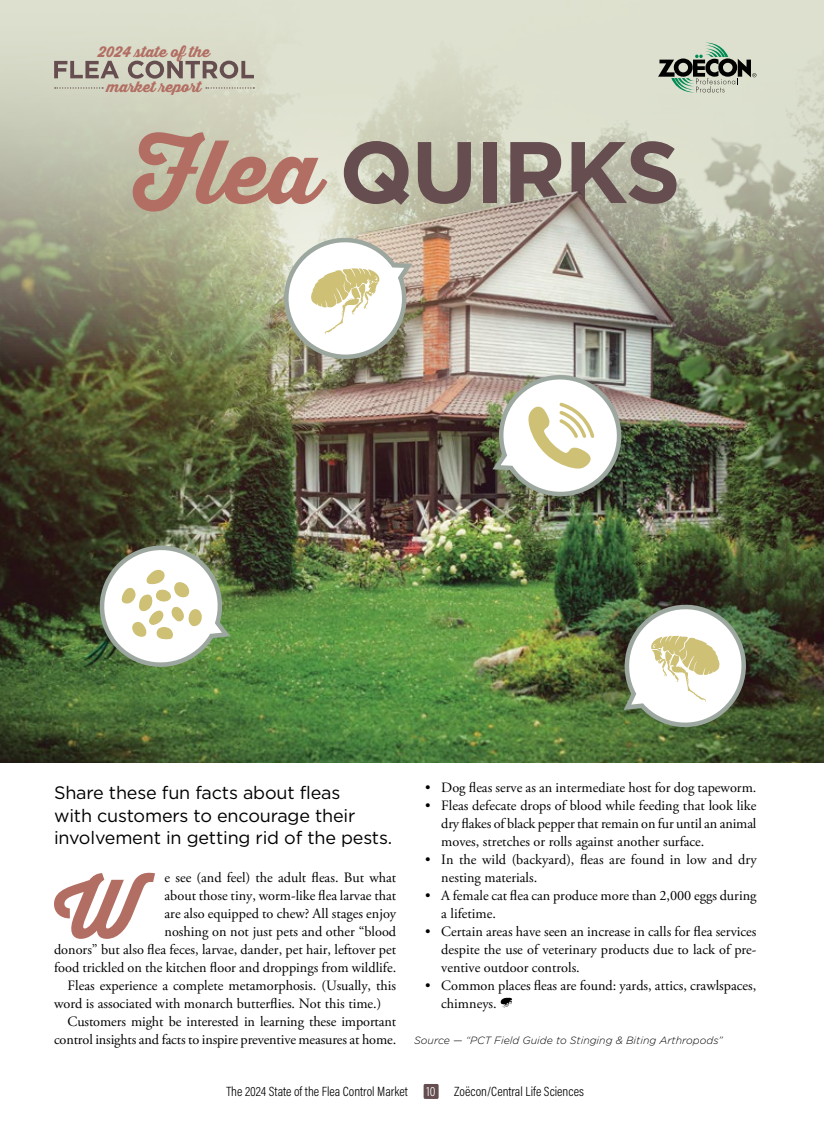
<style>
.page{position:relative;width:824px;height:1134px;background:#fff}
.page>*{position:absolute;margin:0;border:0;box-sizing:border-box;transform-origin:0 0}
.t1{font:700 87px "Gotham";letter-spacing:-.02em;color:#654d50}
.t2{font:77.4px "Thirsty Script Extrabold Demo";color:#b26e63}
.t3{font:18px/22.5px "Gotham";letter-spacing:-.01em;color:#000}
.t4{font:14.7px "Thirsty Script Extrabold Demo";color:#b26e63}
.t5{font:14.25px/18px "Adobe Garamond Pro";color:#000}
.t6{font:300 13.5px "Acumin Pro Cond";color:#000}
.t7{font:300 13.5px "Acumin Pro Cond";color:#fff}
.t8{font:italic 300 10.5px "Gotham";color:#000}
.s1{font-family:"Thirsty Script Extrabold Demo";font-weight:400;color:#b26e63}
</style>
<div class="page">
<img style="left:0;top:371px;width:824px;height:392px">
<svg style="left:0;top:0;width:824px;height:371px;background:#c0c3ad"></svg>
<svg style="left:54px;top:61px;width:200px;height:18px;background:#a59c92"></svg>
<svg style="left:55px;top:87px;width:48px;height:2px"></svg>
<svg style="left:206px;top:87px;width:48px;height:2px"></svg>
<svg style="left:500px;top:998px;width:12px;height:10px"></svg>
<img style="left:225px;top:182px;width:531px;height:214px">
<svg style="left:278px;top:233px;width:138px;height:132px"></svg>
<svg style="left:620px;top:599px;width:137px;height:139px"></svg>
<img style="left:94px;top:540px;width:141px;height:132px">
<img style="left:488px;top:369px;width:139px;height:132px">
<div style="left:423px;top:1084px;width:15px;height:15px;background:#654d50;border-radius:2px"></div>
<svg style="left:658px;top:41px;width:98px;height:53px;background:#a4ac9d"></svg>
<p class="t4" style="left:98px;top:41px;width:113px">2024 state of the</p>
<p class="t4" style="left:107px;top:76px;width:96px">market report</p>
<h1 class="t1" style="left:133px;top:122px;width:549px"><span class="s1">Flea</span> QUIRKS</h1>
<p class="t3" style="left:54px;top:781px;width:340px">Share these fun facts about fleas<br>with customers to encourage their involvement in getting rid of the pests.</p>
<p class="t5" style="left:425px;top:779px;width:333px">• Dog fleas serve as an intermediate host for dog tapeworm.</p>
<p class="t5" style="left:441px;top:797px;width:317px;text-align:justify;text-indent:-16px">• Fleas defecate drops of blood while feeding that look like dry flakes of black pepper that remain on fur until an animal moves, stretches or rolls against another surface.</p>
<p class="t5" style="left:441px;top:851px;width:317px;text-indent:-16px">• In the wild (backyard), fleas are found in low and dry nesting materials.</p>
<p class="t5" style="left:441px;top:887px;width:317px;text-indent:-16px">• A female cat flea can produce more than 2,000 eggs during a lifetime.</p>
<p class="t5" style="left:441px;top:923px;width:317px;text-align:justify;text-indent:-16px">• Certain areas have seen an increase in calls for flea services despite the use of veterinary products due to lack of pre&shy;ventive outdoor controls.</p>
<p class="t5" style="left:441px;top:977px;width:316px;text-indent:-16px">• Common places fleas are found: yards, attics, crawlspaces, chimneys.</p>
<p class="t8" style="left:414px;top:1035px;width:310px">Source — “PCT Field Guide to Stinging &amp; Biting Arthropods”</p>
<h2 class="t2" style="left:54px;top:850px;width:84px">W</h2>
<p class="t5" style="left:164px;top:869px;width:233px">e see (and feel) the adult fleas. But what</p>
<p class="t5" style="left:164px;top:887px;width:233px">about those tiny, worm-like flea larvae that</p>
<p class="t5" style="left:164px;top:905px;width:233px">are also equipped to chew? All stages enjoy</p>
<p class="t5" style="left:164px;top:923px;width:233px">noshing on not just pets and other “blood</p>
<p class="t5" style="left:54px;top:941px;width:343px">donors” but also flea feces, larvae, dander, pet hair, leftover pet</p>
<p class="t5" style="left:54px;top:959px;width:344px">food trickled on the kitchen floor and droppings from wildlife.</p>
<p class="t5" style="left:67px;top:977px;width:330px">Fleas experience a complete metamorphosis. (Usually, this</p>
<p class="t5" style="left:54px;top:995px;width:329px">word is associated with monarch butterflies. Not this time.)</p>
<p class="t5" style="left:67px;top:1013px;width:330px">Customers might be interested in learning these important</p>
<p class="t5" style="left:54px;top:1031px;width:343px">control insights and facts to inspire preventive measures at home.</p>
<p class="t6" style="left:226px;top:1083px;width:183px">The 2024 State of the Flea Control Market</p>
<p class="t7" style="left:426px;top:1083px;width:10px">10</p>
<p class="t6" style="left:454px;top:1083px;width:131px">Zoëcon/Central Life Sciences</p>
</div>
